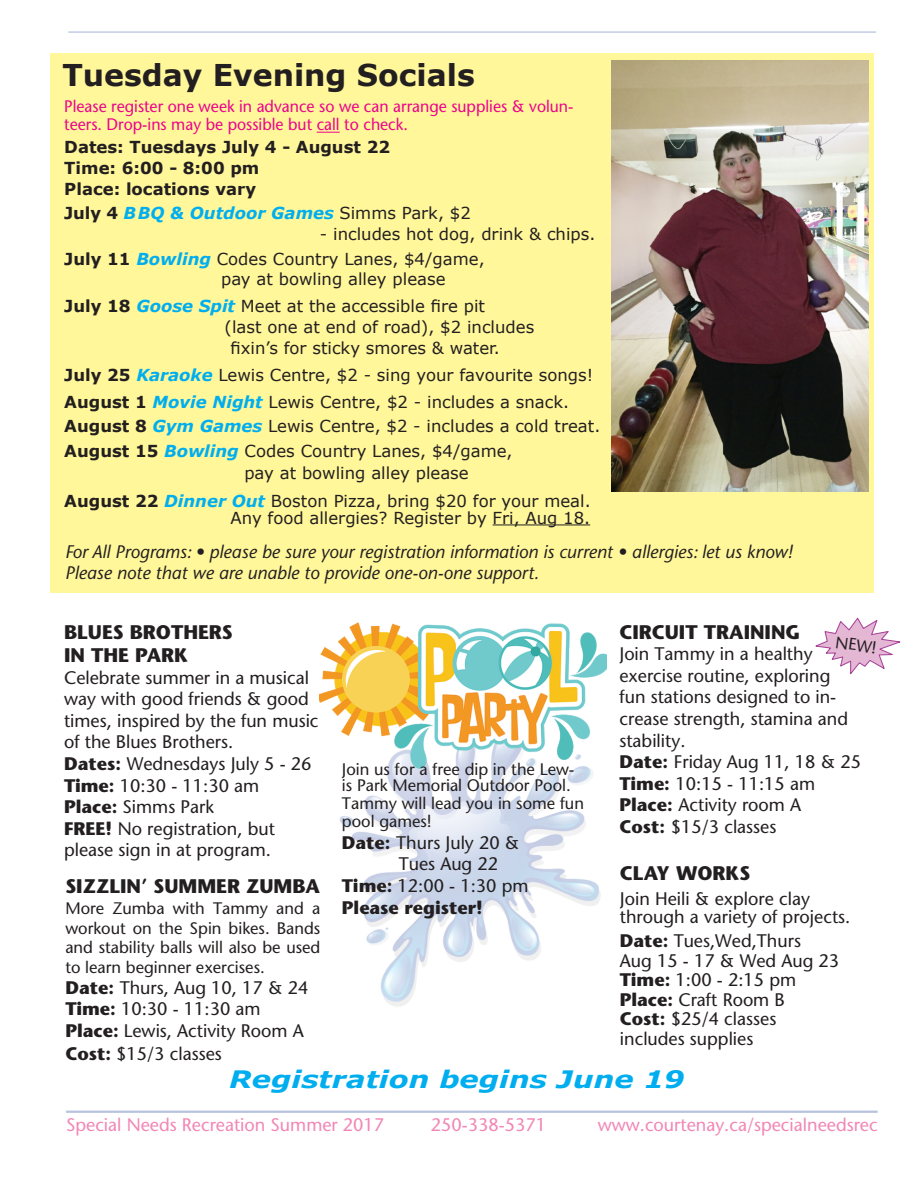
<style>
.page{position:relative;width:918px;height:1188px;background:#fff}
.page>*{position:absolute;margin:0;border:0;box-sizing:border-box;transform-origin:0 0}
.t1{font:700 30px "Verdana";color:#231f20}
.t2{font:italic 700 24px "Verdana";color:#00aeef;scale:1.21 1}
.t3{font:700 19.5px/23.4px "Mesouran Sans S Si";color:#231f20}
.t4{font:18px/21.6px "Mesouran Sans S Si";color:#231f20}
.t5{font:italic 18px/21px "Mesouran Sans S Si";color:#231f20}
.t6{font:18px "Mesouran Sans S Si";color:#f287b6}
.t7{font:700 18px "Mesouran Sans S Si";color:#231f20}
.t8{font:16.5px/27px "Verdana";color:#231f20}
.t9{font:16.5px/19.5px "Mesouran Sans S Si";color:#231f20}
.t10{font:16.5px/18px "Mesouran Sans S Si";color:#ed028c;scale:.96 1}
.t11{font:700 16.5px/21px "Verdana";color:#231f20}
.t12{font:italic 700 16.5px "Verdana";color:#00aeef}
.s1{font-style:normal;color:#231f20}
.s2{font-weight:400;font-style:normal;color:#231f20}
.s3{font-weight:700}
.s4{font-weight:700;font-style:italic;color:#00aeef}
</style>
<div class="page">
<img style="left:339px;top:769px;width:262px;height:238px">
<div style="left:50px;top:53px;width:824px;height:539px;background:#fff79a"></div>
<hr style="left:66px;top:1111px;width:812px;height:1px;background:#a4b3d5">
<hr style="left:66px;top:1112px;width:812px;height:1px;background:#a4b3d5">
<hr style="left:68px;top:32px;width:808px;height:1px;background:#a4b3d5">
<svg style="left:317px;top:132px;width:23px;height:1px"></svg>
<hr style="left:493px;top:524px;width:97px;height:1px;background:#231f20">
<svg style="left:815px;top:617px;width:86px;height:58px"></svg>
<img style="left:320px;top:623px;width:287px;height:146px">
<img style="left:612px;top:60px;width:256px;height:431px">
<h1 class="t1" style="left:62px;top:56px;width:414px">Tuesday Evening Socials</h1>
<p class="t10" style="left:64px;top:97px;width:532px">Please register one week in advance so we can arrange supplies &amp; volun&shy;teers. Drop-ins may be possible but call to check.</p>
<p class="t11" style="left:64px;top:136px;width:327px">Dates: Tuesdays July 4 - August 22<br>Time: 6:00 - 8:00 pm<br>Place: locations vary</p>
<p class="t12" style="left:64px;top:202px;width:408px"><span class="s1">July 4</span> BBQ &amp; Outdoor Games <span class="s2">Simms Park, $2</span></p>
<p class="t8" style="left:64px;top:220px;width:533px;line-height:25.5px;text-indent:256px">- includes hot dog, drink &amp; chips.<br><span class="s3">July 11</span> <span class="s4">Bowling</span> Codes Country Lanes, $4/game,</p>
<p class="t8" style="left:64px;top:265px;width:422px;text-indent:157px">pay at bowling alley please<br><span class="s3">July 18</span> <span class="s4">Goose Spit</span> Meet at the accessible fire pit</p>
<p class="t8" style="left:231px;top:316px;width:305px;line-height:21px;text-indent:-6px">(last one at end of road), $2 includes fixin’s for sticky smores &amp; water.</p>
<p class="t8" style="left:64px;top:361px;width:530px"><span class="s3">July 25</span> <span class="s4">Karaoke</span> Lewis Centre, $2 - sing your favourite songs!<br><span class="s3">August 1</span> <span class="s4">Movie Night</span> Lewis Centre, $2 - includes a snack.</p>
<p class="t8" style="left:64px;top:413px;width:538px;line-height:24.9px"><span class="s3">August 8</span> <span class="s4">Gym Games</span> Lewis Centre, $2 - includes a cold treat.<br><span class="s3">August 15</span> <span class="s4">Bowling</span> Codes Country Lanes, $4/game,</p>
<p class="t8" style="left:64px;top:459px;width:528px;line-height:27.9px;text-indent:180px">pay at bowling alley please<br><span class="s3">August 22</span> <span class="s4">Dinner Out</span> Boston Pizza, bring $20 for your meal.</p>
<p class="t8" style="left:231px;top:503px;width:361px">Any food allergies? Register by Fri, Aug 18.</p>
<p class="t5" style="left:65px;top:541px;width:729px">For All Programs: • please be sure your registration information is current • allergies: let us know!<br>Please note that we are unable to provide one-on-one support.</p>
<p class="t3" style="left:64px;top:620px;width:170px">BLUES BROTHERS<br>IN THE PARK</p>
<p class="t4" style="left:64px;top:666px;width:256px">Celebrate summer in a musical way with good friends &amp; good times, inspired by the fun music of the Blues Brothers.<br><span class="s3">Dates:</span> Wednesdays July 5 - 26<br><span class="s3">Time:</span> 10:30 - 11:30 am<br><span class="s3">Place:</span> Simms Park<br><span class="s3">FREE!</span> No registration, but please sign in at program.</p>
<p class="t3" style="left:65px;top:874px;width:256px">SIZZLIN’ SUMMER ZUMBA</p>
<p class="t9" style="left:65px;top:899px;width:257px;text-align:justify">More Zumba with Tammy and a workout on the Spin bikes. Bands and stability balls will also be used to learn beginner exercises.</p>
<p class="t4" style="left:65px;top:976px;width:245px;line-height:22px"><span class="s3">Date:</span> Thurs, Aug 10, 17 &amp; 24<br><span class="s3">Time:</span> 10:30 - 11:30 am<br><span class="s3">Place:</span> Lewis, Activity Room A<br><span class="s3">Cost:</span> $15/3 classes</p>
<p class="t9" style="left:342px;top:760px;width:234px;line-height:16.5px">Join us for a free dip in the Lew&shy;is Park Memorial Outdoor Pool.</p>
<p class="t9" style="left:342px;top:794px;width:244px;line-height:18px">Tammy will lead you in some fun pool games!</p>
<p class="t4" style="left:342px;top:831px;width:179px"><span class="s3">Date:</span> Thurs July 20 &amp;</p>
<p class="t4" style="left:399px;top:853px;width:101px">Tues Aug 22</p>
<p class="t4" style="left:342px;top:875px;width:188px"><span class="s3">Time:</span> 12:00 - 1:30 pm</p>
<p class="t7" style="left:342px;top:896px;width:143px">Please register!</p>
<p class="t3" style="left:619px;top:620px;width:182px">CIRCUIT TRAINING</p>
<p class="t4" style="left:619px;top:643px;width:243px">Join Tammy in a healthy exercise routine, exploring<br>fun stations designed to in&shy;crease strength, stamina and stability.<br><span class="s3">Date:</span> Friday Aug 11, 18 &amp; 25<br><span class="s3">Time:</span> 10:15 - 11:15 am<br><span class="s3">Place:</span> Activity room A<br><span class="s3">Cost:</span> $15/3 classes</p>
<p class="t9" style="left:837px;top:632px;width:43px;rotate:8deg">NEW!</p>
<p class="t3" style="left:620px;top:861px;width:132px">CLAY WORKS</p>
<p class="t4" style="left:620px;top:890px;width:232px;line-height:18px">Join Heili &amp; explore clay through a variety of projects.</p>
<p class="t4" style="left:620px;top:931px;width:221px;line-height:19.5px"><span class="s3">Date:</span> Tues,Wed,Thurs<br>Aug 15 - 17 &amp; Wed Aug 23<br><span class="s3">Time:</span> 1:00 - 2:15 pm<br><span class="s3">Place:</span> Craft Room B<br><span class="s3">Cost:</span> $25/4 classes includes supplies</p>
<h2 class="t2" style="left:229px;top:1064px;width:378px">Registration begins June 19</h2>
<p class="t6" style="left:66px;top:1114px;width:320px">Special Needs Recreation Summer 2017</p>
<p class="t6" style="left:431px;top:1114px;width:117px">250-338-5371</p>
<p class="t6" style="left:598px;top:1114px;width:281px">www.courtenay.ca/specialneedsrec</p>
</div>
